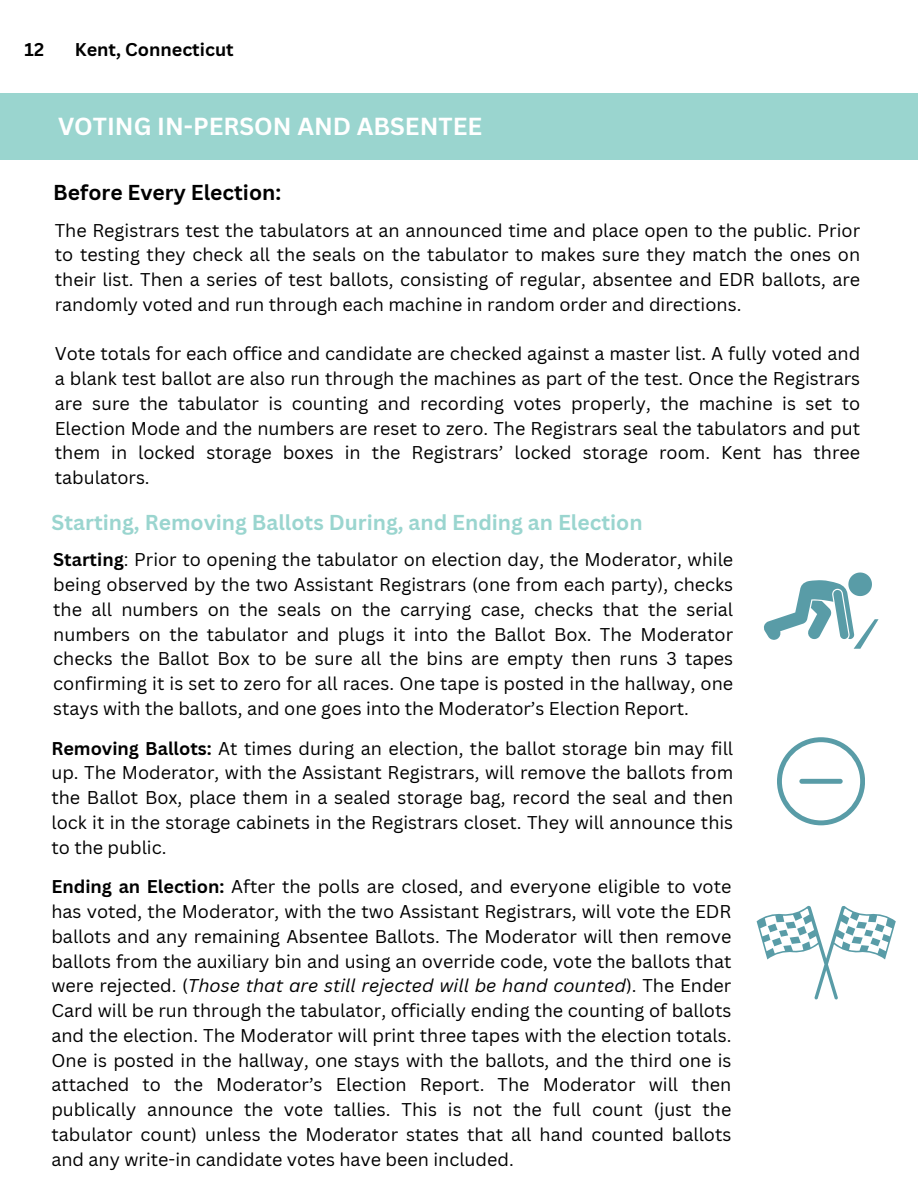
<style>
.page{position:relative;width:918px;height:1188px;background:#fff}
.page>*{position:absolute;margin:0;border:0;box-sizing:border-box;transform-origin:0 0}
.t1{font:700 24px "Canva Sans";color:#fff}
.t2{font:700 21px "Canva Sans";color:#9ad5cf}
.t3{font:700 21px "Canva Sans";color:#000}
.t4{font:18px/24.8px "Canva Sans";color:#000;text-align:justify}
.t5{font:700 18px "Canva Sans";color:#000}
.s1{font-weight:700}
.s2{font-style:italic}
</style>
<div class="page">
<svg style="left:757px;top:906px;width:139px;height:93px"></svg>
<svg style="left:764px;top:572px;width:114px;height:77px"></svg>
<svg style="left:777px;top:737px;width:88px;height:88px"></svg>
<div style="left:799px;top:779px;width:44px;height:5px;background:#599ca7;border-radius:2px"></div>
<div style="left:0;top:93px;width:918px;height:67px;background:#9ad5cf"></div>
<p class="t5" style="left:25px;top:37px;width:21px">12</p>
<p class="t5" style="left:75px;top:37px;width:160px">Kent, Connecticut</p>
<p class="t1" style="left:58px;top:109px;width:426px">VOTING IN-PERSON AND ABSENTEE</p>
<p class="t3" style="left:53px;top:177px;width:229px">Before Every Election:</p>
<p class="t4" style="left:55px;top:217px;width:807px">The Registrars test the tabulators at an announced time and place open to the public. Prior to testing they check all the seals on the tabulator to makes sure they match the ones on their list. Then a series of test ballots, consisting of regular, absentee and EDR ballots, are randomly voted and run through each machine in random order and directions.</p>
<p class="t4" style="left:55px;top:341px;width:807px">Vote totals for each office and candidate are checked against a master list. A fully voted and a blank test ballot are also run through the machines as part of the test. Once the Registrars are sure the tabulator is counting and recording votes properly, the machine is set to Election Mode and the numbers are reset to zero. The Registrars seal the tabulators and put them in locked storage boxes in the Registrars’ locked storage room. Kent has three tabulators.</p>
<p class="t2" style="left:52px;top:508px;width:592px">Starting, Removing Ballots During, and Ending an Election</p>
<p class="t4" style="left:53px;top:547px;width:682px"><span class="s1">Starting</span>: Prior to opening the tabulator on election day, the Moderator, while being observed by the two Assistant Registrars (one from each party), checks the all numbers on the seals on the carrying case, checks that the serial numbers on the tabulator and plugs it into the Ballot Box. The Moderator checks the Ballot Box to be sure all the bins are empty then runs 3 tapes confirming it is set to zero for all races. One tape is posted in the hallway, one stays with the ballots, and one goes into the Moderator’s Election Report.</p>
<p class="t4" style="left:51px;top:735px;width:683px"><span class="s1">Removing Ballots:</span> At times during an election, the ballot storage bin may fill up. The Moderator, with the Assistant Registrars, will remove the ballots from the Ballot Box, place them in a sealed storage bag, record the seal and then lock it in the storage cabinets in the Registrars closet. They will announce this to the public.</p>
<p class="t4" style="left:51px;top:874px;width:682px"><span class="s1">Ending an Election:</span> After the polls are closed, and everyone eligible to vote has voted, the Moderator, with the two Assistant Registrars, will vote the EDR ballots and any remaining Absentee Ballots. The Moderator will then remove ballots from the auxiliary bin and using an override code, vote the ballots that were rejected. (<span class="s2">Those that are still rejected will be hand counted</span>). The Ender Card will be run through the tabulator, officially ending the counting of ballots and the election. The Moderator will print three tapes with the election totals.<br>One is posted in the hallway, one stays with the ballots, and the third one is attached to the Moderator’s Election Report. The Moderator will then publically announce the vote tallies. This is not the full count (just the tabulator count) unless the Moderator states that all hand counted ballots and any write-in candidate votes have been included.</p>
</div>
